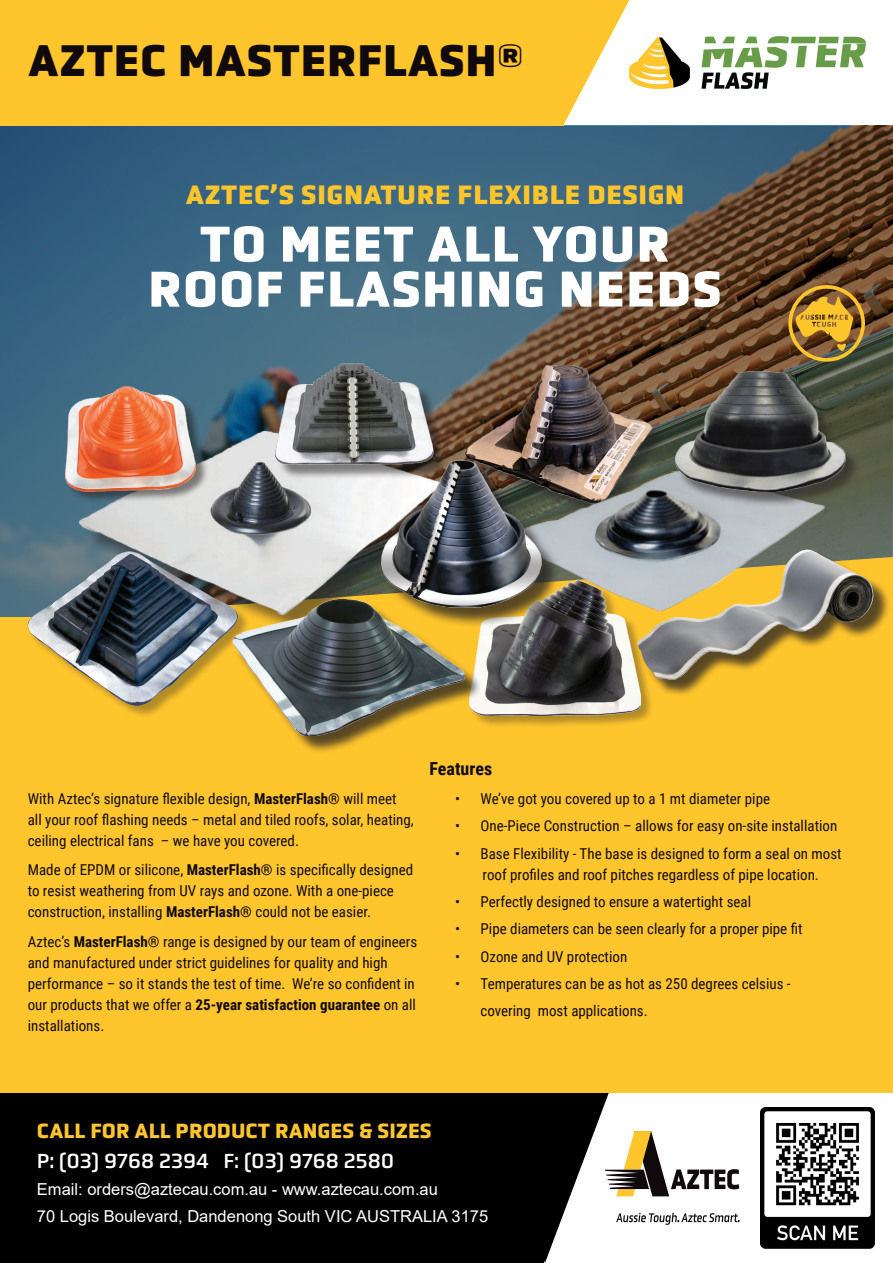
<style>
.page{position:relative;width:893px;height:1263px;background:#fff}
.page>*{position:absolute;margin:0;border:0;box-sizing:border-box;transform-origin:0 0}
.Product_Titles__White{font:900 51px/45px "Obvia";letter-spacing:.025em;color:#fff;text-align:center}
.Aztec__Header{font:900 45px "Obvia";letter-spacing:.015em;color:#110a0c}
.Product_Titles__White-2{font:900 27px "Obvia";letter-spacing:.025em;color:#fec62a}
.t1{font:700 21px "Obvia";color:#ffc52d}
.t2{font:21px "Obvia";color:#fff}
.Body_Paragraph_Headings{font:700 18px "Roboto Condensed";color:#110a0c}
.t3{font:16.5px "Arial";color:#fff}
.Front_Paragraph{font:15px/21px "Roboto Condensed";color:#110a0c}
.List__Front{font:15px "Roboto Condensed";color:#110a0c}
.s1{font-weight:700}
</style>
<div class="page">
<img style="left:0;top:126px;width:893px;height:431px">
<div style="left:0;top:1093px;width:544px;height:170px;background:#000"></div>
<svg style="left:544px;top:1093px;width:196px;height:170px"></svg>
<div style="left:0;top:0;width:563px;height:126px;background:#ffc52d"></div>
<svg style="left:563px;top:0;width:66px;height:126px"></svg>
<div style="left:0;top:617px;width:893px;height:476px;background:#ffc52d"></div>
<svg style="left:0;top:557px;width:893px;height:70px;background:#758371"></svg>
<div style="left:467px;top:367px;width:202px;height:153px;background:#231f20;opacity:.55"></div>
<img style="left:463px;top:365px;width:190px;height:104px">
<img style="left:79px;top:432px;width:300px;height:168px">
<div style="left:66px;top:387px;width:143px;height:117px;background:#231f20;opacity:.55"></div>
<img style="left:66px;top:386px;width:130px;height:105px">
<div style="left:278px;top:366px;width:171px;height:114px;background:#231f20;opacity:.55"></div>
<img style="left:274px;top:362px;width:162px;height:106px">
<img style="left:561px;top:469px;width:266px;height:111px">
<div style="left:29px;top:552px;width:222px;height:167px;background:#231f20;opacity:.35"></div>
<img style="left:28px;top:551px;width:210px;height:155px">
<div style="left:470px;top:580px;width:184px;height:149px;background:#231f20;opacity:.35"></div>
<img style="left:483px;top:580px;width:158px;height:136px">
<svg style="left:788px;top:285px;width:77px;height:77px;background:#a0792b"></svg>
<img style="left:629px;top:37px;width:236px;height:52px">
<div style="left:235px;top:602px;width:248px;height:152px;background:#231f20;opacity:.75"></div>
<img style="left:232px;top:600px;width:233px;height:135px">
<div style="left:677px;top:373px;width:184px;height:134px;background:#231f20;opacity:.55"></div>
<img style="left:675px;top:371px;width:171px;height:121px">
<div style="left:384px;top:464px;width:177px;height:165px;background:#231f20;opacity:.75"></div>
<img style="left:379px;top:461px;width:169px;height:147px">
<div style="left:640px;top:552px;width:251px;height:145px;background:#231f20;opacity:.75"></div>
<img style="left:637px;top:550px;width:237px;height:130px">
<img style="left:760px;top:1107px;width:114px;height:141px">
<p class="Aztec__Header" style="left:28px;top:33px;width:497px">AZTEC MASTERFLASH®</p>
<p class="Product_Titles__White-2" style="left:186px;top:178px;width:500px">AZTEC’S SIGNATURE FLEXIBLE DESIGN</p>
<p class="Product_Titles__White" style="left:148px;top:221px;width:575px">TO MEET ALL YOUR<br>ROOF FLASHING NEEDS</p>
<p class="Front_Paragraph" style="left:28px;top:787px;width:388px">With Aztec’s signature flexible design, <span class="s1">MasterFlash®</span> will meet all your roof flashing needs – metal and tiled roofs, solar, heating, ceiling electrical fans – we have you covered.</p>
<p class="Front_Paragraph" style="left:28px;top:859px;width:387px">Made of EPDM or silicone, <span class="s1">MasterFlash®</span> is specifically designed to resist weathering from UV rays and ozone. With a one-piece construction, installing <span class="s1">MasterFlash®</span> could not be easier.</p>
<p class="Front_Paragraph" style="left:28px;top:930px;width:391px">Aztec’s <span class="s1">MasterFlash®</span> range is designed by our team of engineers and manufactured under strict guidelines for quality and high performance – so it stands the test of time. We’re so confident in our products that we offer a <span class="s1">25-year satisfaction guarantee</span> on all installations.</p>
<p class="Body_Paragraph_Headings" style="left:429px;top:756px;width:64px">Features</p>
<p class="Front_Paragraph" style="left:455px;top:787px;width:316px">• We’ve got you covered up to a 1 mt diameter pipe</p>
<p class="Front_Paragraph" style="left:455px;top:815px;width:384px">• One-Piece Construction – allows for easy on-site installation</p>
<p class="Front_Paragraph" style="left:455px;top:842px;width:388px;text-align:center">• Base Flexibility - The base is designed to form a seal on most roof profiles and roof pitches regardless of pipe location.</p>
<p class="Front_Paragraph" style="left:455px;top:890px;width:298px">• Perfectly designed to ensure a watertight seal</p>
<p class="Front_Paragraph" style="left:455px;top:918px;width:349px">• Pipe diameters can be seen clearly for a proper pipe fit</p>
<p class="Front_Paragraph" style="left:455px;top:945px;width:174px">• Ozone and UV protection</p>
<p class="Front_Paragraph" style="left:455px;top:973px;width:337px">• Temperatures can be as hot as 250 degrees celsius -</p>
<p class="List__Front" style="left:481px;top:1000px;width:169px">covering most applications.</p>
<p class="t1" style="left:37px;top:1118px;width:396px">CALL FOR ALL PRODUCT RANGES &amp; SIZES</p>
<p class="t2" style="left:37px;top:1149px;width:359px">P: (03) 9768 2394 F: (03) 9768 2580</p>
<p class="t3" style="left:37px;top:1178px;width:402px">Email: orders@aztecau.com.au - www.aztecau.com.au</p>
<p class="t3" style="left:37px;top:1205px;width:453px">70 Logis Boulevard, Dandenong South VIC AUSTRALIA 3175</p>
</div>
